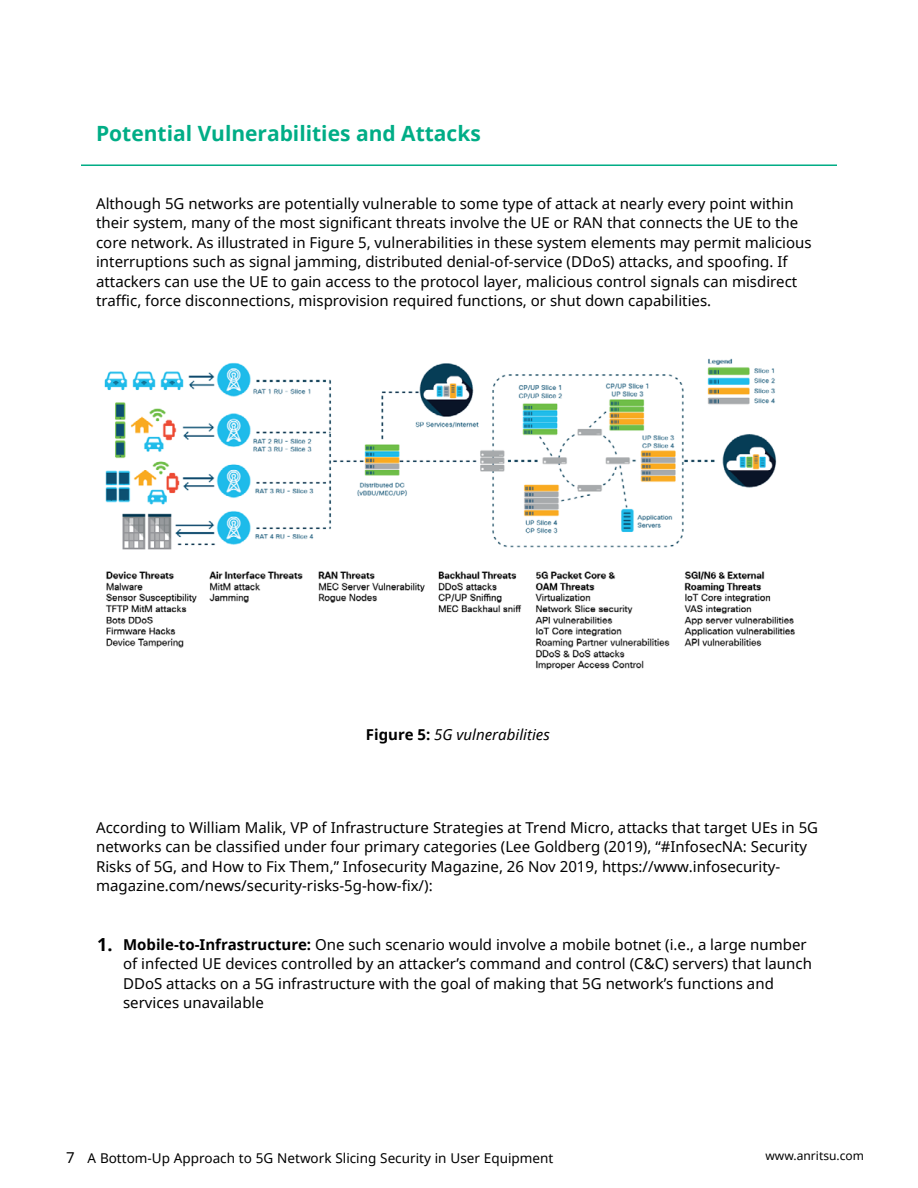
<style>
.page{position:relative;width:918px;height:1188px;background:#fff}
.page>*{position:absolute;margin:0;border:0;box-sizing:border-box;transform-origin:0 0}
.t1{font:700 21px "Noto Sans";color:#00ad86}
.t2{font:700 18px "Noto Sans";color:#000}
.t3{font:15px/19.5px "Noto Sans";color:#000}
.t4{font:italic 15px "Noto Sans";color:#000}
.t5{font:13.5px "Noto Sans";color:#000}
.t6{font:12px "Noto Sans";color:#000}
.s1{font-weight:700;font-style:normal}
.s2{font-weight:700}
.s3{font-size:15px}
</style>
<div class="page">
<hr style="left:81px;top:164px;width:756px;height:2px;background:#00ad86">
<img style="left:104px;top:358px;width:691px;height:312px">
<h1 class="t1" style="left:96px;top:119px;width:386px">Potential Vulnerabilities and Attacks</h1>
<p class="t3" style="left:96px;top:193px;width:717px">Although 5G networks are potentially vulnerable to some type of attack at nearly every point within their system, many of the most significant threats involve the UE or RAN that connects the UE to the core network. As illustrated in Figure 5, vulnerabilities in these system elements may permit malicious interruptions such as signal jamming, distributed denial-of-service (DDoS) attacks, and spoofing. If attackers can use the UE to gain access to the protocol layer, malicious control signals can misdirect traffic, force disconnections, misprovision required functions, or shut down capabilities.</p>
<p class="t4" style="left:366px;top:724px;width:186px"><span class="s1">Figure 5:</span> 5G vulnerabilities</p>
<p class="t3" style="left:96px;top:817px;width:724px">According to William Malik, VP of Infrastructure Strategies at Trend Micro, attacks that target UEs in 5G networks can be classified under four primary categories (Lee Goldberg (2019), “#InfosecNA: Security Risks of 5G, and How to Fix Them,” Infosecurity Magazine, 26 Nov 2019, https://www.infosecurity&shy;magazine.com/news/security-risks-5g-how-fix/):</p>
<p class="t2" style="left:97px;top:931px;width:17px">1.</p>
<p class="t3" style="left:123px;top:934px;width:690px"><span class="s2">Mobile-to-Infrastructure:</span> One such scenario would involve a mobile botnet (i.e., a large number of infected UE devices controlled by an attacker’s command and control (C&amp;C) servers) that launch DDoS attacks on a 5G infrastructure with the goal of making that 5G network’s functions and services unavailable</p>
<p class="t5" style="left:66px;top:1149px;width:489px"><span class="s3">7</span> A Bottom-Up Approach to 5G Network Slicing Security in User Equipment</p>
<p class="t6" style="left:766px;top:1147px;width:100px">www.anritsu.com</p>
</div>
